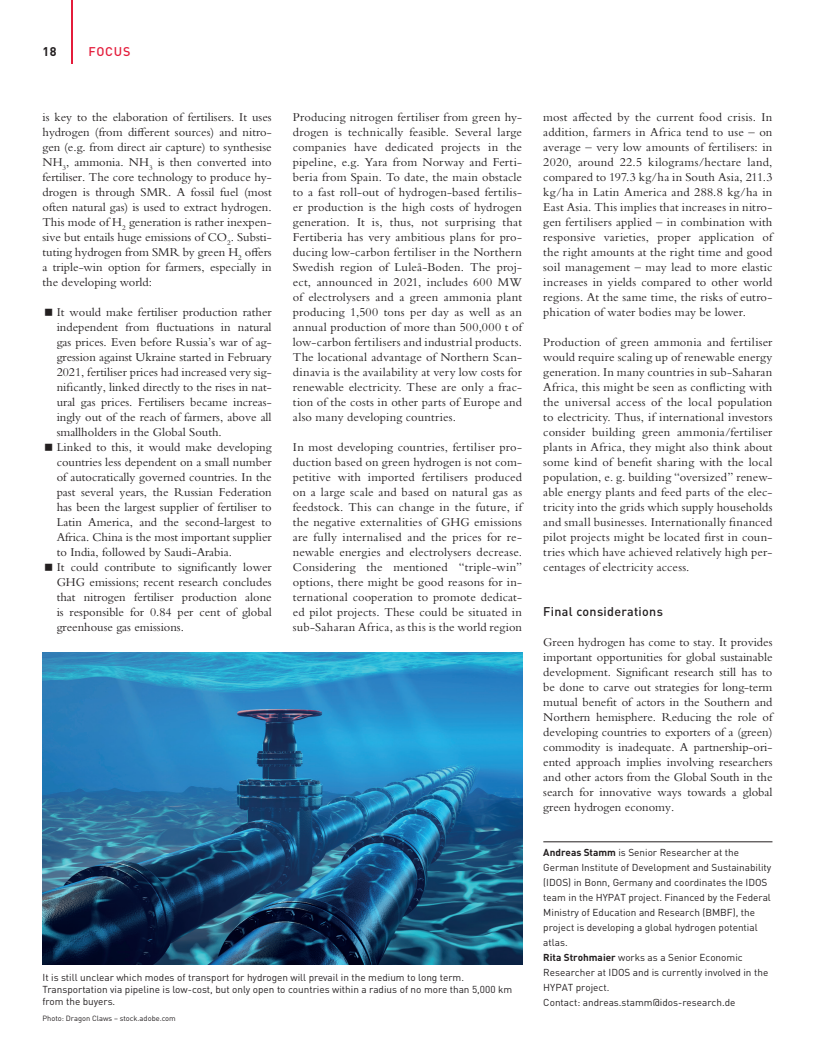
<style>
.page{position:relative;width:815px;height:1063px;background:#fff}
.page>*{position:absolute;margin:0;border:0;box-sizing:border-box;transform-origin:0 0}
.Fliesstext{font:12.5px/15px "Bembo Std";color:#231f20;text-align:justify}
.Fliesstext_Zwischenu{font:500 12.5px "DIN Pro";letter-spacing:.025em;color:#231f20}
.t1{font:500 12.5px "DIN Pro";letter-spacing:.06em;color:#e41c3b}
.t2{font:700 12.5px "DIN Pro";color:#231f20}
.Autorenzeile{font:10px/15px "DIN Pro";color:#231f20}
.Bildunterschrift{font:10px/12px "DIN Pro";color:#231f20}
.Bildunterschrift-2{font:7.5px "DIN Pro";color:#231f20}
.s1{font-weight:700}
</style>
<div class="page">
<hr style="left:71px;top:0;width:2px;height:64px;background:#e41c3b">
<hr style="left:543px;top:842px;width:229px;height:1px;background:#231f20">
<img style="left:43px;top:653px;width:479px;height:312px">
<p class="t2" style="left:43px;top:43px;width:16px">18</p>
<p class="t1" style="left:89px;top:43px;width:43px">FOCUS</p>
<p class="Fliesstext" style="left:43px;top:110px;width:231px">is key to the elaboration of fertilisers. It uses hydrogen (from different sources) and nitro&shy;gen (e.g. from direct air capture) to synthesise NH<sub>3</sub>, ammonia. NH<sub>3</sub> is then converted into fertiliser. The core technology to produce hy&shy;drogen is through SMR. A fossil fuel (most often natural gas) is used to extract hydrogen.<br>This mode of H<sub>2</sub> generation is rather inexpen&shy;sive but entails huge emissions of CO<sub>2</sub>. Substi&shy;tuting hydrogen from SMR by green H<sub>2</sub> offers a triple-win option for farmers, especially in the developing world:</p>
<p class="Fliesstext" style="left:57px;top:305px;width:216px">It would make fertiliser production rather independent from fluctuations in natural gas prices. Even before Russia’s war of ag&shy;gression against Ukraine started in February 2021, fertiliser prices had increased very sig&shy;nificantly, linked directly to the rises in nat&shy;ural gas prices. Fertilisers became increas&shy;ingly out of the reach of farmers, above all smallholders in the Global South.</p>
<p class="Fliesstext" style="left:57px;top:440px;width:216px">Linked to this, it would make developing countries less dependent on a small number of autocratically governed countries. In the past several years, the Russian Federation has been the largest supplier of fertiliser to Latin America, and the second-largest to Africa. China is the most important supplier to India, followed by Saudi-Arabia.</p>
<p class="Fliesstext" style="left:57px;top:560px;width:216px">It could contribute to significantly lower GHG emissions; recent research concludes that nitrogen fertiliser production alone is responsible for 0.84 per cent of global greenhouse gas emissions.</p>
<p class="Fliesstext" style="left:293px;top:110px;width:231px">Producing nitrogen fertiliser from green hy&shy;drogen is technically feasible. Several large companies have dedicated projects in the pipeline, e.g. Yara from Norway and Ferti&shy;beria from Spain. To date, the main obstacle to a fast roll-out of hydrogen-based fertilis&shy;er production is the high costs of hydrogen generation. It is, thus, not surprising that Fertiberia has very ambitious plans for pro&shy;ducing low-carbon fertiliser in the Northern Swedish region of Luleå-Boden. The proj&shy;ect, announced in 2021, includes 600 MW of electrolysers and a green ammonia plant producing 1,500 tons per day as well as an annual production of more than 500,000 t of low-carbon fertilisers and industrial products.<br>The locational advantage of Northern Scan&shy;dinavia is the availability at very low costs for renewable electricity. These are only a frac&shy;tion of the costs in other parts of Europe and also many developing countries.</p>
<p class="Fliesstext" style="left:293px;top:440px;width:231px">In most developing countries, fertiliser pro&shy;duction based on green hydrogen is not com&shy;petitive with imported fertilisers produced on a large scale and based on natural gas as feedstock. This can change in the future, if the negative externalities of GHG emissions are fully internalised and the prices for re&shy;newable energies and electrolysers decrease.<br>Considering the mentioned “triple-win” options, there might be good reasons for in&shy;ternational cooperation to promote dedicat&shy;ed pilot projects. These could be situated in sub-Saharan Africa, as this is the world region</p>
<p class="Bildunterschrift" style="left:43px;top:971px;width:471px">It is still unclear which modes of transport for hydrogen will prevail in the medium to long term.<br>Transportation via pipeline is low-cost, but only open to countries within a radius of no more than 5,000 km from the buyers.</p>
<p class="Bildunterschrift-2" style="left:43px;top:1013px;width:135px">Photo: Dragon Claws – stock.adobe.com</p>
<p class="Fliesstext" style="left:543px;top:110px;width:231px">most affected by the current food crisis. In addition, farmers in Africa tend to use – on average – very low amounts of fertilisers: in 2020, around 22.5 kilograms/hectare land, compared to 197.3 kg/ha in South Asia, 211.3 kg/ha in Latin America and 288.8 kg/ha in East Asia. This implies that increases in nitro&shy;gen fertilisers applied – in combination with responsive varieties, proper application of the right amounts at the right time and good soil management – may lead to more elastic increases in yields compared to other world regions. At the same time, the risks of eutro&shy;phication of water bodies may be lower.</p>
<p class="Fliesstext" style="left:543px;top:335px;width:231px">Production of green ammonia and fertiliser would require scaling up of renewable energy generation. In many countries in sub-Saharan Africa, this might be seen as conflicting with the universal access of the local population to electricity. Thus, if international investors consider building green ammonia/fertiliser plants in Africa, they might also think about some kind of benefit sharing with the local population, e. g. building “oversized” renew&shy;able energy plants and feed parts of the elec&shy;tricity into the grids which supply households and small businesses. Internationally financed pilot projects might be located first in coun&shy;tries which have achieved relatively high per&shy;centages of electricity access.</p>
<p class="Fliesstext_Zwischenu" style="left:543px;top:603px;width:121px">Final considerations</p>
<p class="Fliesstext" style="left:543px;top:635px;width:231px">Green hydrogen has come to stay. It provides important opportunities for global sustainable development. Significant research still has to be done to carve out strategies for long-term mutual benefit of actors in the Southern and Northern hemisphere. Reducing the role of developing countries to exporters of a (green) commodity is inadequate. A partnership-ori&shy;ented approach implies involving researchers and other actors from the Global South in the search for innovative ways towards a global green hydrogen economy.</p>
<p class="Autorenzeile" style="left:543px;top:845px;width:229px"><span class="s1">Andreas Stamm</span> is Senior Researcher at the German Institute of Development and Sustainability (IDOS) in Bonn, Germany and coordinates the IDOS team in the HYPAT project. Financed by the Federal Ministry of Education and Research (BMBF), the project is developing a global hydrogen potential atlas.<br><span class="s1">Rita Strohmaier</span> works as a Senior Economic Researcher at IDOS and is currently involved in the HYPAT project.<br>Contact: andreas.stamm@idos-research.de</p>
</div>
